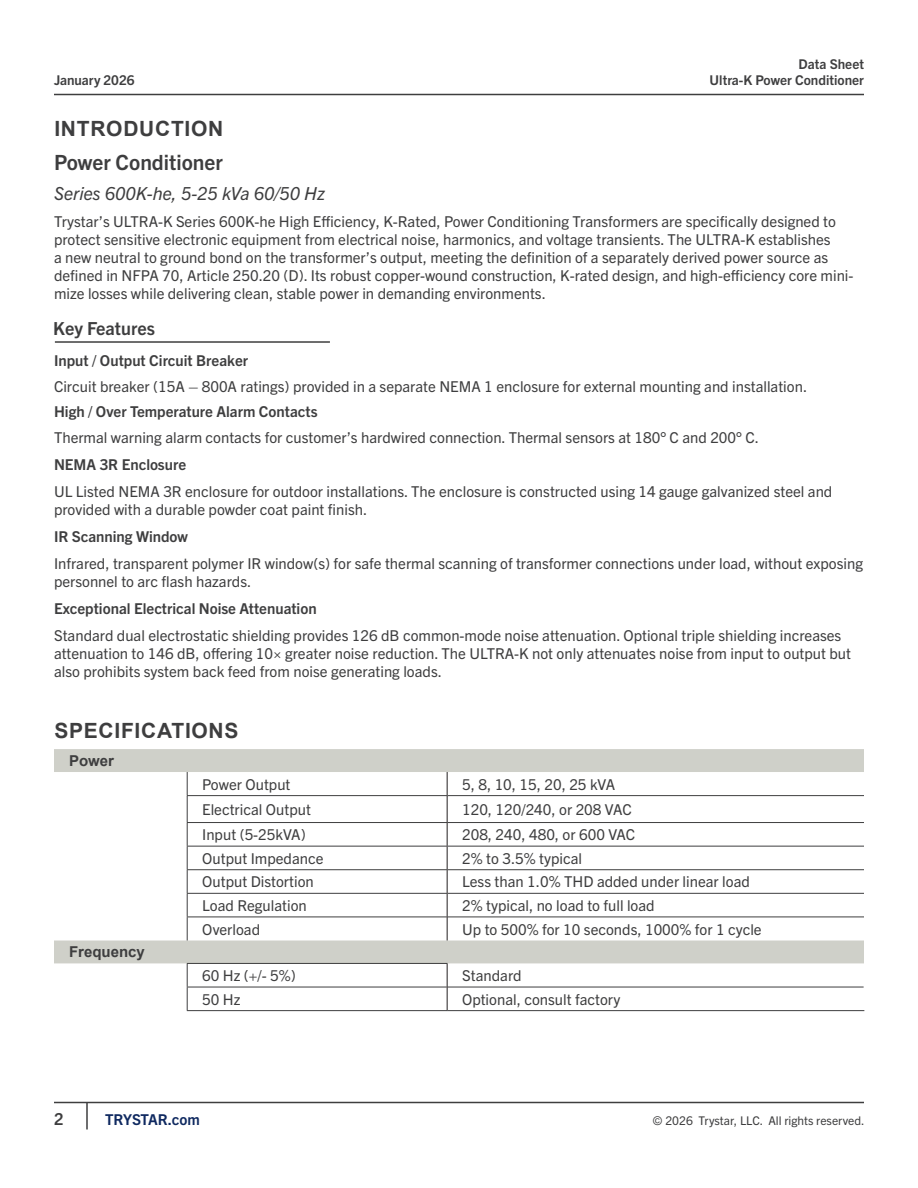
<style>
.page{position:relative;width:918px;height:1188px;background:#fff}
.page>*{position:absolute;margin:0;border:0;box-sizing:border-box;transform-origin:0 0}
.t1{font:700 21px "Arial";letter-spacing:.035em;color:#3e3e3f}
.t2{font:700 21px "Trade Gothic Next LT Pro";color:#3e3e3f}
.t3{font:italic 18px "Trade Gothic Next LT Pro";color:#3e3e3f}
.t4{font:700 18px "Trade Gothic Next LT Pro";color:#3e3e3f}
.t5{font:700 16.5px "Trade Gothic Next LT Pro";color:#3e3e3f}
.t6{font:15px/18px "Trade Gothic Next LT Pro";color:#3e3e3f}
.t7{font:700 15px "Trade Gothic Next LT Pro";color:#3e3e3f}
.t8{font:700 15px "Arial";color:#3e3e3f}
.t9{font:700 15px "Trade Gothic Next LT Pro";letter-spacing:-.005em;color:#0f2960}
.t10{font:700 13.5px "Trade Gothic Next LT Pro";color:#3e3e3f}
.t11{font:12px "Trade Gothic Next LT Pro";color:#3e3e3f}
.s1{font-family:"Arial"}
</style>
<div class="page">
<hr style="left:54px;top:1102px;width:810px;height:1px;background:#3e3e3f">
<hr style="left:86px;top:1102px;width:2px;height:28px;background:#3e3e3f">
<hr style="left:54px;top:94px;width:810px;height:1px;background:#3e3e3f">
<svg style="left:54px;top:749px;width:810px;height:214px"></svg>
<hr style="left:187px;top:917px;width:260px;height:1px;background:#3e3e3f">
<hr style="left:448px;top:917px;width:416px;height:1px;background:#3e3e3f">
<hr style="left:448px;top:987px;width:416px;height:1px;background:#3e3e3f">
<hr style="left:187px;top:1010px;width:260px;height:1px;background:#3e3e3f">
<hr style="left:447px;top:1010px;width:417px;height:1px;background:#3e3e3f">
<hr style="left:187px;top:795px;width:260px;height:1px;background:#3e3e3f">
<hr style="left:187px;top:822px;width:260px;height:1px;background:#3e3e3f">
<hr style="left:187px;top:846px;width:260px;height:1px;background:#3e3e3f">
<hr style="left:187px;top:869px;width:260px;height:1px;background:#3e3e3f">
<hr style="left:187px;top:893px;width:260px;height:1px;background:#3e3e3f">
<svg style="left:187px;top:772px;width:1px;height:169px"></svg>
<hr style="left:447px;top:795px;width:417px;height:1px;background:#3e3e3f">
<hr style="left:447px;top:822px;width:417px;height:1px;background:#3e3e3f">
<hr style="left:447px;top:846px;width:417px;height:1px;background:#3e3e3f">
<hr style="left:447px;top:869px;width:417px;height:1px;background:#3e3e3f">
<hr style="left:447px;top:893px;width:417px;height:1px;background:#3e3e3f">
<svg style="left:447px;top:772px;width:1px;height:169px"></svg>
<svg style="left:187px;top:964px;width:1px;height:46px"></svg>
<hr style="left:187px;top:963px;width:261px;height:1px;background:#3e3e3f">
<svg style="left:447px;top:964px;width:1px;height:46px"></svg>
<hr style="left:187px;top:987px;width:260px;height:1px;background:#3e3e3f">
<hr style="left:55px;top:341px;width:275px;height:2px;background:#3e3e3f">
<p class="t10" style="left:799px;top:55px;width:67px">Data Sheet</p>
<p class="t10" style="left:54px;top:71px;width:82px">January 2026</p>
<p class="t10" style="left:710px;top:71px;width:156px">Ultra-K Power Conditioner</p>
<h1 class="t1" style="left:54px;top:114px;width:171px">INTRODUCTION</h1>
<h1 class="t2" style="left:54px;top:147px;width:170px">Power Conditioner</h1>
<p class="t3" style="left:54px;top:181px;width:273px">Series 600K-he, 5-25 kVa 60/50 Hz</p>
<p class="t6" style="left:54px;top:212px;width:801px">Trystar’s ULTRA-K Series 600K-he High Efficiency, K-Rated, Power Conditioning Transformers are specifically designed to protect sensitive electronic equipment from electrical noise, harmonics, and voltage transients. The ULTRA-K establishes<br>a new neutral to ground bond on the transformer’s output, meeting the definition of a separately derived power source as defined in NFPA 70, Article 250.20 (D). Its robust copper‑wound construction, K‑rated design, and high‑efficiency core mini&shy;mize losses while delivering clean, stable power in demanding environments.</p>
<p class="t4" style="left:53px;top:316px;width:103px">Key Features</p>
<p class="t7" style="left:54px;top:350px;width:196px">Input / Output Circuit Breaker</p>
<p class="t6" style="left:54px;top:376px;width:755px">Circuit breaker (15A – 800A ratings) provided in a separate NEMA 1 enclosure for external mounting and installation.</p>
<p class="t7" style="left:54px;top:401px;width:265px">High / Over Temperature Alarm Contacts</p>
<p class="t6" style="left:54px;top:427px;width:707px">Thermal warning alarm contacts for customer’s hardwired connection. Thermal sensors at 180° C and 200° C.</p>
<p class="t7" style="left:54px;top:454px;width:134px">NEMA 3R Enclosure</p>
<p class="t6" style="left:54px;top:481px;width:780px">UL Listed NEMA 3R enclosure for outdoor installations. The enclosure is constructed using 14 gauge galvanized steel and provided with a durable powder coat paint finish.</p>
<p class="t7" style="left:54px;top:526px;width:136px">IR Scanning Window</p>
<p class="t6" style="left:54px;top:553px;width:811px">Infrared, transparent polymer IR window(s) for safe thermal scanning of transformer connections under load, without exposing personnel to arc flash hazards.</p>
<p class="t7" style="left:54px;top:598px;width:264px">Exceptional Electrical Noise Attenuation</p>
<p class="t6" style="left:54px;top:625px;width:799px">Standard dual electrostatic shielding provides 126 dB common‑mode noise attenuation. Optional triple shielding increases attenuation to 146 dB, offering 10× greater noise reduction. The ULTRA-K not only attenuates noise from input to output but also prohibits system back feed from noise generating loads.</p>
<h1 class="t1" style="left:54px;top:715px;width:186px">SPECIFICATIONS</h1>
<p class="t8" style="left:69px;top:750px;width:47px">Power</p>
<p class="t6" style="left:202px;top:774px;width:90px">Power Output</p>
<p class="t6" style="left:462px;top:774px;width:155px">5, 8, 10, 15, 20, 25 kVA</p>
<p class="t6" style="left:202px;top:799px;width:110px">Electrical Output</p>
<p class="t6" style="left:462px;top:799px;width:171px">120, 120/240, or 208 VAC</p>
<p class="t6" style="left:202px;top:825px;width:105px">Input (5-25kVA)</p>
<p class="t6" style="left:462px;top:825px;width:175px">208, 240, 480, or 600 VAC</p>
<p class="t6" style="left:202px;top:848px;width:123px">Output Impedance</p>
<p class="t6" style="left:462px;top:848px;width:121px">2% to 3.5% typical</p>
<p class="t6" style="left:202px;top:872px;width:113px">Output Distortion</p>
<p class="t6" style="left:462px;top:872px;width:289px">Less than 1.0% THD added under linear load</p>
<p class="t6" style="left:202px;top:895px;width:106px">Load Regulation</p>
<p class="t6" style="left:462px;top:895px;width:194px">2% typical, no load to full load</p>
<p class="t6" style="left:202px;top:919px;width:59px">Overload</p>
<p class="t6" style="left:462px;top:919px;width:301px">Up to 500% for 10 seconds, 1000% for 1 cycle</p>
<p class="t8" style="left:69px;top:942px;width:77px">Frequency</p>
<p class="t6" style="left:202px;top:966px;width:95px">60 Hz (+/- 5%)</p>
<p class="t6" style="left:462px;top:966px;width:61px">Standard</p>
<p class="t6" style="left:202px;top:989px;width:40px">50 Hz</p>
<p class="t6" style="left:462px;top:989px;width:160px">Optional, consult factory</p>
<p class="t5" style="left:54px;top:1108px;width:11px">2</p>
<p class="t9" style="left:105px;top:1109px;width:97px">TRYSTAR.com</p>
<p class="t11" style="left:653px;top:1112px;width:213px"><span class="s1">©</span> 2026 Trystar, LLC. All rights reserved.</p>
</div>
